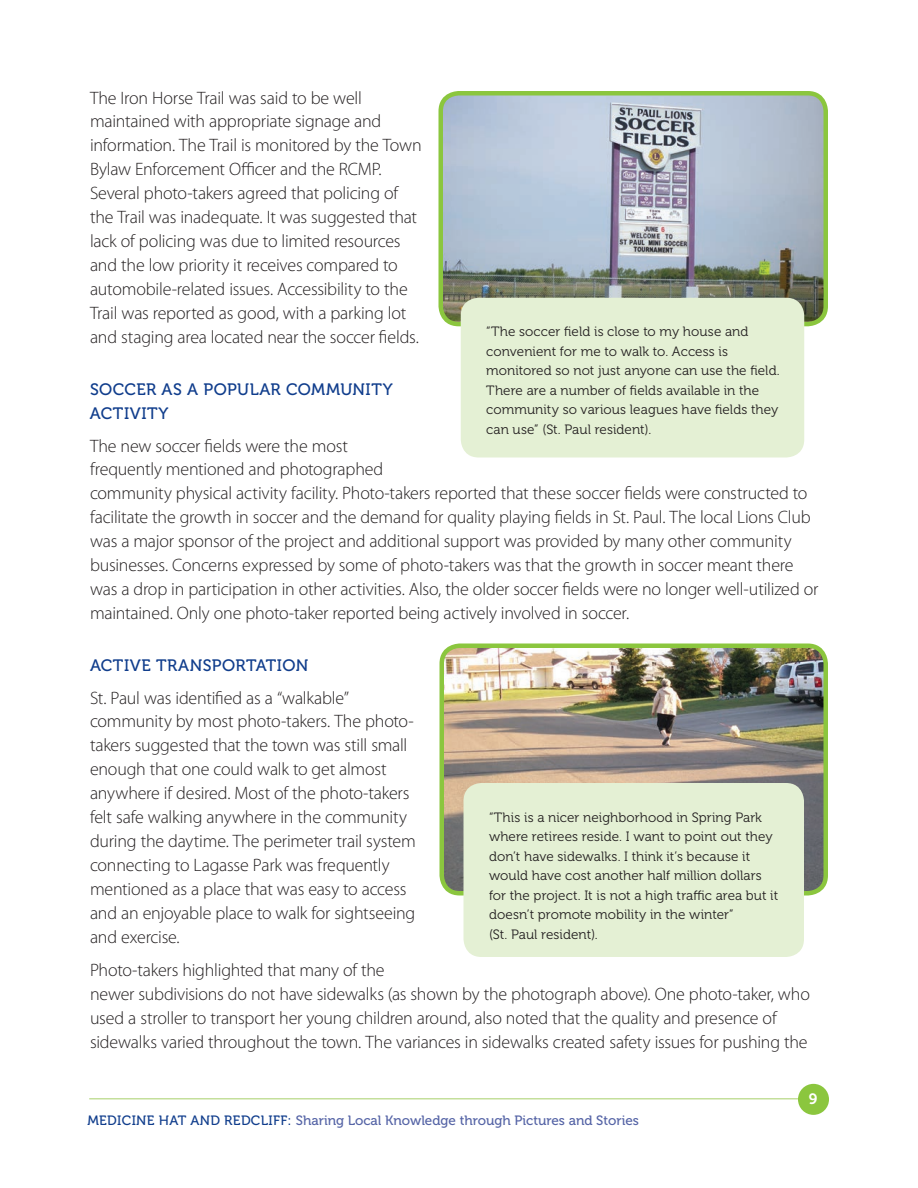
<style>
.page{position:relative;width:918px;height:1188px;background:#fff}
.page>*{position:absolute;margin:0;border:0;box-sizing:border-box;transform-origin:0 0}
.t1{font:300 18px/24px "Myriad Pro";letter-spacing:-.01em;color:#231f20}
.t2{font:16.5px/24px "Museo 500";letter-spacing:.03em;color:#103d8c}
.t3{font:13.5px/19.5px "Museo 300";letter-spacing:.005em;color:#231f20}
.t4{font:13.5px "Museo 500";color:#5564a6}
.t5{font:13.5px "Museo 500";letter-spacing:.025em;color:#103d8c}
.s1{color:#103d8c}
</style>
<div class="page">
<hr style="left:89px;top:1098px;width:733px;height:2px;background:#c4df9b">
<div style="left:798px;top:1084px;width:31px;height:31px;background:#8bc63e;border-radius:50%"></div>
<img style="left:441px;top:93px;width:385px;height:231px;border-radius:18px">
<div style="left:438px;top:91px;width:390px;height:235px;border:4px solid #8bc63e;border-radius:18px"></div>
<div style="left:461px;top:298px;width:343px;height:160px;background:#e4f0d4;border-radius:18px"></div>
<img style="left:442px;top:646px;width:384px;height:247px;border-radius:18px">
<div style="left:440px;top:644px;width:388px;height:252px;border:4px solid #8bc63e;border-radius:18px"></div>
<div style="left:464px;top:783px;width:340px;height:174px;background:#e4f0d4;border-radius:18px"></div>
<p class="t1" style="left:90px;top:85px;width:333px">The Iron Horse Trail was said to be well maintained with appropriate signage and information. The Trail is monitored by the Town Bylaw Enforcement Officer and the RCMP.<br>Several photo-takers agreed that policing of the Trail was inadequate. It was suggested that lack of policing was due to limited resources and the low priority it receives compared to automobile-related issues. Accessibility to the Trail was reported as good, with a parking lot and staging area located near the soccer fields.</p>
<p class="t2" style="left:90px;top:377px;width:304px">SOCCER AS A POPULAR COMMUNITY<br>ACTIVITY</p>
<p class="t1" style="left:90px;top:433px;width:730px">The new soccer fields were the most<br>frequently mentioned and photographed<br>community physical activity facility. Photo-takers reported that these soccer fields were constructed to facilitate the growth in soccer and the demand for quality playing fields in St. Paul. The local Lions Club was a major sponsor of the project and additional support was provided by many other community businesses. Concerns expressed by some of photo-takers was that the growth in soccer meant there was a drop in participation in other activities. Also, the older soccer fields were no longer well-utilized or maintained. Only one photo-taker reported being actively involved in soccer.</p>
<p class="t2" style="left:90px;top:653px;width:220px">ACTIVE TRANSPORTATION</p>
<p class="t1" style="left:90px;top:685px;width:327px">St. Paul was identified as a “walkable” community by most photo-takers. The photo&shy;takers suggested that the town was still small enough that one could walk to get almost anywhere if desired. Most of the photo-takers felt safe walking anywhere in the community during the daytime. The perimeter trail system connecting to Lagasse Park was frequently mentioned as a place that was easy to access and an enjoyable place to walk for sightseeing and exercise.</p>
<p class="t1" style="left:90px;top:958px;width:721px">Photo-takers highlighted that many of the<br>newer subdivisions do not have sidewalks (as shown by the photograph above). One photo-taker, who used a stroller to transport her young children around, also noted that the quality and presence of sidewalks varied throughout the town. The variances in sidewalks created safety issues for pushing the</p>
<p class="t3" style="left:486px;top:322px;width:295px">“The soccer field is close to my house and convenient for me to walk to. Access is monitored so not just anyone can use the field.<br>There are a number of fields available in the community so various leagues have fields they can use” (St. Paul resident).</p>
<p class="t3" style="left:489px;top:808px;width:291px">“This is a nicer neighborhood in Spring Park where retirees reside. I want to point out they don’t have sidewalks. I think it’s because it would have cost another half million dollars for the project. It is not a high traffic area but it doesn’t promote mobility in the winter”<br>(St. Paul resident).</p>
<p class="t5" style="left:87px;top:1113px;width:114px">MEDICINE HAT AND</p>
<p class="t5" style="left:224px;top:1113px;width:19px">REDC</p>
<p class="t4" style="left:261px;top:1113px;width:380px"><span class="s1">LIFF:</span> SHARING LOCAL KNOWLEDGE THROUGH PICTURES AND STORIES</p>
</div>
